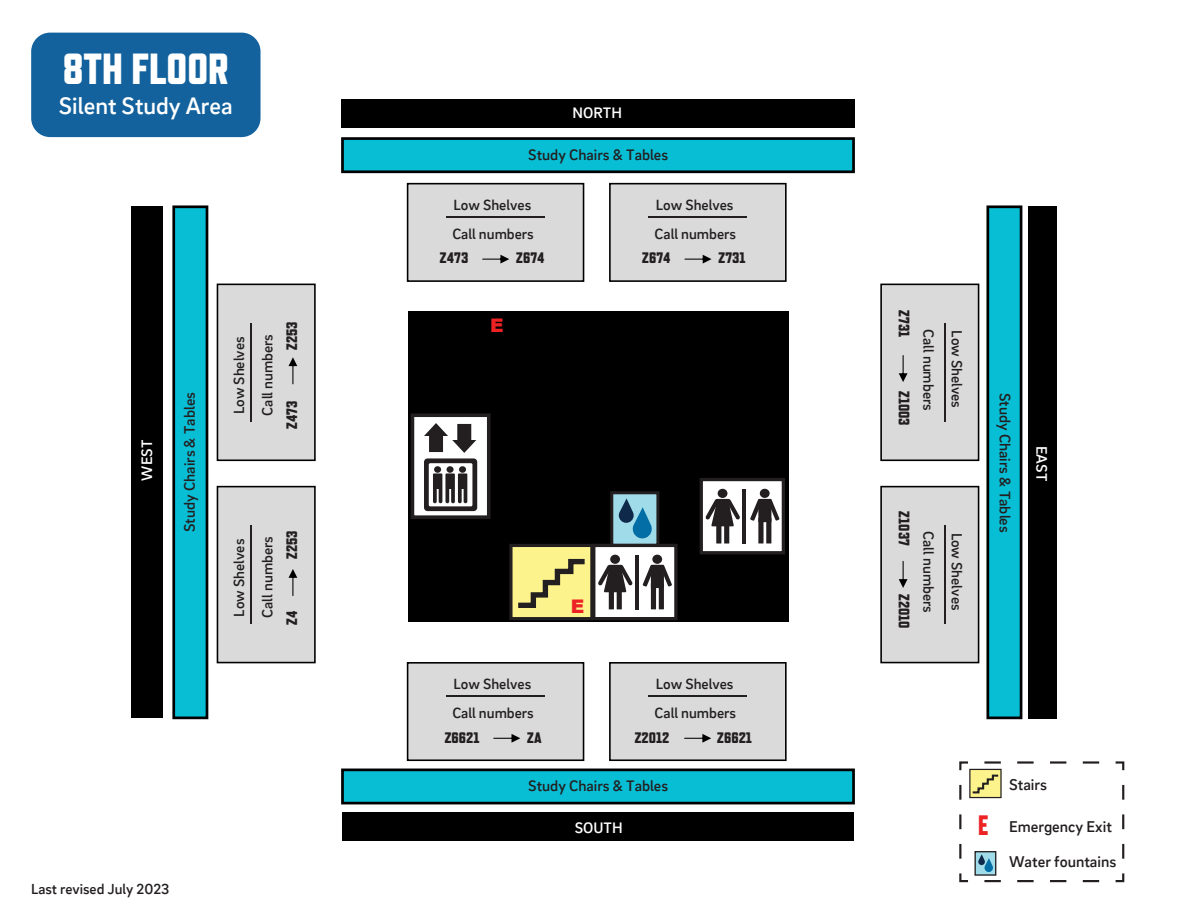
<style>
.page{position:relative;width:1188px;height:918px;background:#fff}
.page>*{position:absolute;margin:0;border:0;box-sizing:border-box;transform-origin:0 0}
.t1{font:800 43.5px "Refrigerator Deluxe";color:#fff}
.t2{font:800 28.05px "Refrigerator Deluxe";color:#ed2224;scale:.89 1}
.t3{font:500 24.6px "Brix Sans";color:#fff}
.t4{font:900 18.75px "Arial";color:#ed2224}
.t5{font:500 16.05px "Brix Sans";color:#231f20}
.t6{font:500 15.6px "Brix Sans";color:#231f20}
.t7{font:500 15.6px "Brix Sans";color:#fff}
.t8{font:500 15.15px/28.7px "Brix Sans";color:#231f20}
.t9{font:800 15.15px "Refrigerator Deluxe";color:#231f20}
.t10{font:500 15px "Brix Sans";color:#231f20}
</style>
<div class="page">
<div style="left:131px;top:206px;width:32px;height:512px;background:#000"></div>
<div style="left:407px;top:183px;width:177px;height:99px;background:#d9dad9;border:2px solid #000"></div>
<div style="left:609px;top:183px;width:178px;height:99px;background:#d9dad9;border:2px solid #000"></div>
<hr style="left:446px;top:217px;width:99px;height:1px;background:#231f20">
<svg style="left:482px;top:255px;width:27px;height:9px"></svg>
<hr style="left:649px;top:217px;width:98px;height:1px;background:#231f20">
<svg style="left:684px;top:255px;width:28px;height:9px"></svg>
<div style="left:407px;top:662px;width:177px;height:99px;background:#d9dad9;border:2px solid #000"></div>
<div style="left:609px;top:662px;width:178px;height:99px;background:#d9dad9;border:2px solid #000"></div>
<hr style="left:446px;top:696px;width:99px;height:1px;background:#231f20">
<svg style="left:493px;top:734px;width:27px;height:9px"></svg>
<hr style="left:649px;top:696px;width:98px;height:1px;background:#231f20">
<svg style="left:684px;top:734px;width:27px;height:9px"></svg>
<div style="left:1029px;top:206px;width:28px;height:512px;background:#000"></div>
<div style="left:342px;top:813px;width:512px;height:28px;background:#000"></div>
<div style="left:341px;top:99px;width:514px;height:29px;background:#000"></div>
<div style="left:408px;top:311px;width:380px;height:310px;background:#000"></div>
<div style="left:411px;top:413px;width:80px;height:106px;background:#fff;border:4px solid #231f20"></div>
<svg style="left:424px;top:423px;width:53px;height:88px"></svg>
<div style="left:592px;top:544px;width:86px;height:76px;background:#fff;border:3px solid #231f20"></div>
<div style="left:652px;top:555px;width:10px;height:9px;background:#231f20;border-radius:50%"></div>
<div style="left:610px;top:555px;width:10px;height:9px;background:#231f20;border-radius:50%"></div>
<hr style="left:635px;top:555px;width:3px;height:54px;background:#231f20">
<svg style="left:643px;top:565px;width:29px;height:44px"></svg>
<svg style="left:598px;top:565px;width:35px;height:44px"></svg>
<div style="left:700px;top:478px;width:85px;height:76px;background:#fff;border:3px solid #231f20"></div>
<div style="left:760px;top:489px;width:10px;height:9px;background:#231f20;border-radius:50%"></div>
<div style="left:718px;top:489px;width:9px;height:9px;background:#231f20;border-radius:50%"></div>
<hr style="left:742px;top:489px;width:4px;height:54px;background:#231f20">
<svg style="left:750px;top:499px;width:30px;height:44px"></svg>
<svg style="left:705px;top:499px;width:35px;height:45px"></svg>
<div style="left:509px;top:544px;width:85px;height:76px;background:#fcf38d;border:3px solid #231f20"></div>
<svg style="left:518px;top:558px;width:67px;height:50px"></svg>
<div style="left:610px;top:491px;width:49px;height:56px;background:#9fdbe9;border:3px solid #231f20"></div>
<svg style="left:619px;top:498px;width:33px;height:40px"></svg>
<div style="left:172px;top:205px;width:36px;height:514px;background:#08bed5;border:3px solid #000"></div>
<div style="left:986px;top:205px;width:36px;height:514px;background:#08bed5;border:3px solid #000"></div>
<div style="left:341px;top:769px;width:514px;height:35px;background:#08bed5;border:3px solid #000"></div>
<div style="left:341px;top:137px;width:514px;height:36px;background:#08bed5;border:3px solid #000"></div>
<div style="left:217px;top:486px;width:99px;height:177px;background:#d9dad9;border:2px solid #000"></div>
<div style="left:217px;top:284px;width:99px;height:177px;background:#d9dad9;border:2px solid #000"></div>
<hr style="left:251px;top:525px;width:1px;height:99px;background:#231f20">
<svg style="left:289px;top:569px;width:8px;height:27px"></svg>
<hr style="left:251px;top:323px;width:1px;height:99px;background:#231f20">
<svg style="left:289px;top:357px;width:8px;height:27px"></svg>
<div style="left:880px;top:284px;width:99px;height:177px;background:#d9dad9;border:2px solid #000"></div>
<div style="left:880px;top:486px;width:99px;height:177px;background:#d9dad9;border:2px solid #000"></div>
<hr style="left:944px;top:323px;width:1px;height:99px;background:#231f20">
<svg style="left:899px;top:355px;width:9px;height:27px"></svg>
<hr style="left:944px;top:525px;width:1px;height:99px;background:#231f20">
<svg style="left:899px;top:561px;width:9px;height:27px"></svg>
<svg style="left:1115px;top:761px;width:10px;height:10px"></svg>
<svg style="left:1115px;top:785px;width:10px;height:98px"></svg>
<svg style="left:959px;top:761px;width:141px;height:122px"></svg>
<div style="left:31px;top:33px;width:230px;height:104px;background:#13629d;border-radius:19px"></div>
<h1 class="t1" style="left:63px;top:43px;width:168px">8TH FLOOR</h1>
<h3 class="t3" style="left:59px;top:90px;width:175px">Silent Study Area</h3>
<p class="t7" style="left:573px;top:103px;width:51px">NORTH</p>
<p class="t6" style="left:528px;top:144px;width:141px">Study Chairs &amp; Tables</p>
<p class="t8" style="left:452px;top:190px;width:83px">Low Shelves<br>Call numbers</p>
<p class="t9" style="left:440px;top:249px;width:30px">Z473</p>
<p class="t9" style="left:516px;top:249px;width:30px">Z674</p>
<p class="t8" style="left:655px;top:190px;width:83px">Low Shelves<br>Call numbers</p>
<p class="t9" style="left:642px;top:249px;width:30px">Z674</p>
<p class="t9" style="left:718px;top:249px;width:28px">Z731</p>
<p class="t7" style="left:137px;top:481px;width:42px;rotate:-90deg">WEST</p>
<p class="t9" style="left:913px;top:310px;width:28px;rotate:90deg">Z731</p>
<p class="t4" style="left:490px;top:311px;width:15px">E</p>
<p class="t9" style="left:283px;top:350px;width:30px;rotate:-90deg">Z253</p>
<p class="t8" style="left:972px;top:329px;width:83px;rotate:90deg">Low Shelves<br>Call numbers</p>
<p class="t8" style="left:224px;top:416px;width:83px;rotate:-90deg">Low Shelves<br>Call numbers</p>
<p class="t9" style="left:913px;top:391px;width:36px;rotate:90deg">Z1003</p>
<p class="t6" style="left:180px;top:532px;width:141px;rotate:-90deg">Study Chairs &amp; Tables</p>
<p class="t6" style="left:1015px;top:393px;width:141px;rotate:90deg">Study Chairs &amp; Tables</p>
<p class="t9" style="left:283px;top:429px;width:30px;rotate:-90deg">Z473</p>
<p class="t9" style="left:913px;top:511px;width:36px;rotate:90deg">Z1037</p>
<p class="t8" style="left:224px;top:618px;width:83px;rotate:-90deg">Low Shelves<br>Call numbers</p>
<p class="t9" style="left:283px;top:559px;width:30px;rotate:-90deg">Z253</p>
<p class="t8" style="left:972px;top:531px;width:83px;rotate:90deg">Low Shelves<br>Call numbers</p>
<p class="t9" style="left:913px;top:594px;width:36px;rotate:90deg">Z2010</p>
<p class="t4" style="left:571px;top:593px;width:15px">E</p>
<p class="t9" style="left:283px;top:625px;width:16px;rotate:-90deg">Z4</p>
<p class="t8" style="left:452px;top:669px;width:83px">Low Shelves<br>Call numbers</p>
<p class="t9" style="left:445px;top:728px;width:36px">Z6621</p>
<p class="t9" style="left:527px;top:728px;width:16px">ZA</p>
<p class="t8" style="left:655px;top:669px;width:83px">Low Shelves<br>Call numbers</p>
<p class="t9" style="left:635px;top:728px;width:36px">Z2012</p>
<p class="t9" style="left:717px;top:728px;width:36px">Z6621</p>
<p class="t7" style="left:1052px;top:446px;width:37px;rotate:90deg">EAST</p>
<p class="t10" style="left:31px;top:879px;width:140px">Last revised July 2023</p>
<p class="t6" style="left:528px;top:776px;width:141px">Study Chairs &amp; Tables</p>
<p class="t7" style="left:575px;top:817px;width:49px">SOUTH</p>
<h2 class="t2" style="left:978px;top:809px;width:13px">E</h2>
<p class="t5" style="left:1009px;top:774px;width:40px">Stairs</p>
<p class="t5" style="left:1009px;top:816px;width:104px">Emergency Exit</p>
<p class="t5" style="left:1009px;top:852px;width:109px">Water fountains</p>
</div>
